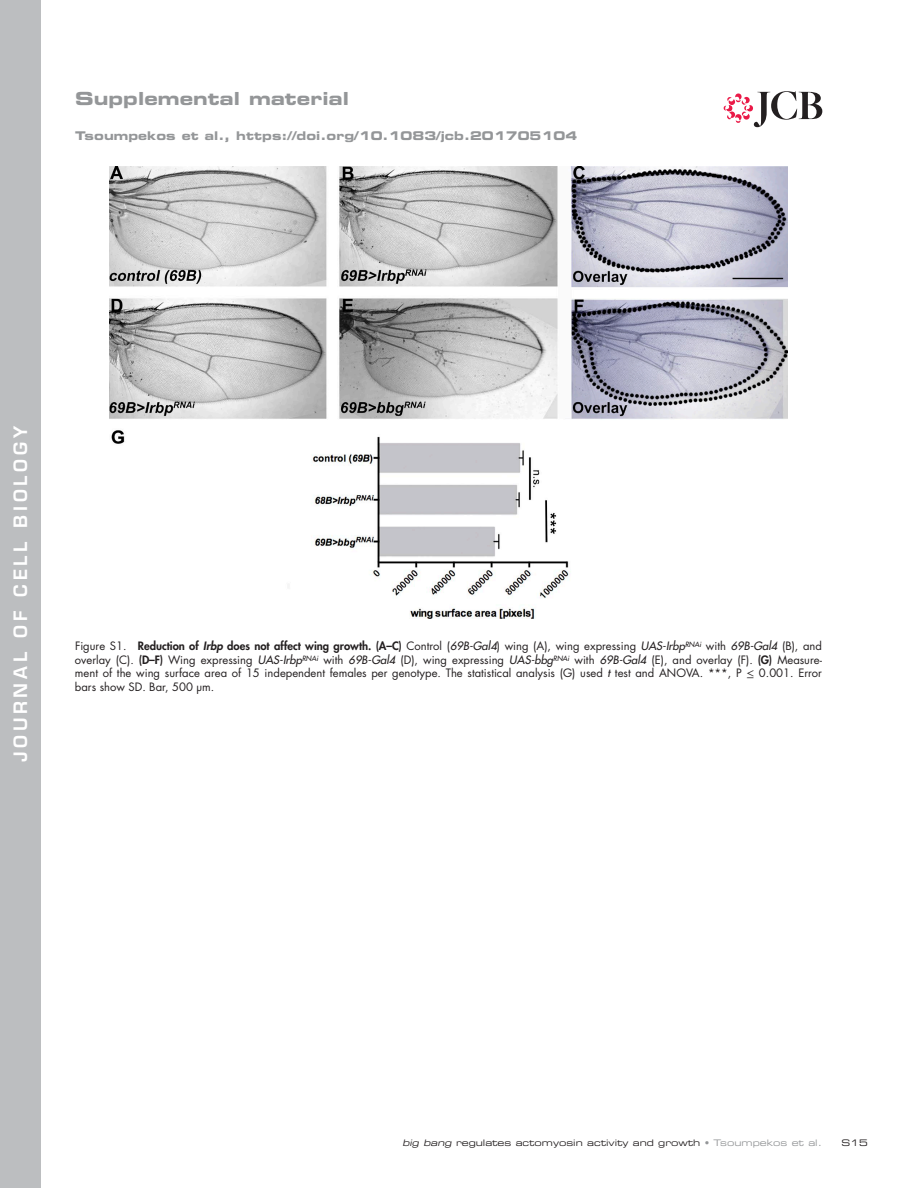
<style>
.page{position:relative;width:918px;height:1188px;background:#fff}
.page>*{position:absolute;margin:0;border:0;box-sizing:border-box;transform-origin:0 0}
.t1{font:600 18px "Eurostile LT Std";letter-spacing:.205em;color:#fff}
.t2{font:18px "Eurostile LT Std Bold Ex 2";letter-spacing:.005em;color:#949698}
.t3{font:12px "Eurostile LT Std Bold Ex 2";letter-spacing:.005em;color:#949698}
.t4{font:11.25px/13.5px "Futura Std";color:#231f20;text-align:justify}
.t5{font:9px "Eurostile LT Std Ex 2";color:#231f20}
.s1{font-weight:800}
.s2{font-weight:800;font-style:italic}
.s3{font-weight:500;font-style:italic}
.s4{font-family:"STIX General"}
.s5{font-style:italic}
.s6{color:#949698}
</style>
<div class="page">
<div style="left:0;top:0;width:40px;height:1188px;background:#bcbec0"></div>
<svg style="left:724px;top:91px;width:98px;height:36px"></svg>
<img style="left:110px;top:166px;width:677px;height:453px">
<h1 class="t2" style="left:75px;top:86px;width:275px">Supplemental material</h1>
<p class="t3" style="left:75px;top:127px;width:504px">Tsoumpekos et al., https://doi.org/10.1083/jcb.201705104</p>
<h1 class="t1" style="left:9px;top:762px;width:338px;rotate:-90deg">JOURNAL OF CELL BIOLOGY</h1>
<p class="t4" style="left:75px;top:640px;width:749px">Figure S1. <span class="s1">Reduction of</span> <span class="s2">Irbp</span> <span class="s1">does not affect wing growth. (A–C)</span> Control (<span class="s3">69B-Gal4</span>) wing (A), wing expressing <span class="s3">UAS-Irbp</span><sup>RNAi</sup> with <span class="s3">69B-Gal4</span> (B), and overlay (C). <span class="s1">(D–F)</span> Wing expressing <span class="s3">UAS-Irbp</span><sup>RNAi</sup> with <span class="s3">69B-Gal4</span> (D), wing expressing <span class="s3">UAS-bbg</span><sup>RNAi</sup> with <span class="s3">69B-Gal4</span> (E), and overlay (F). <span class="s1">(G)</span> Measure&shy;ment of the wing surface area of 15 independent females per genotype. The statistical analysis (G) used <span class="s3">t</span> test and ANOVA. ***, P <span class="s4">≤</span> 0.001. Error bars show SD. Bar, 500 µm.</p>
<p class="t5" style="left:402px;top:1136px;width:421px"><span class="s5">big bang</span> regulates actomyosin activity and growth <span class="s6">• Tsoumpekos et al.</span></p>
<p class="t5" style="left:842px;top:1136px;width:28px">S15</p>
</div>
